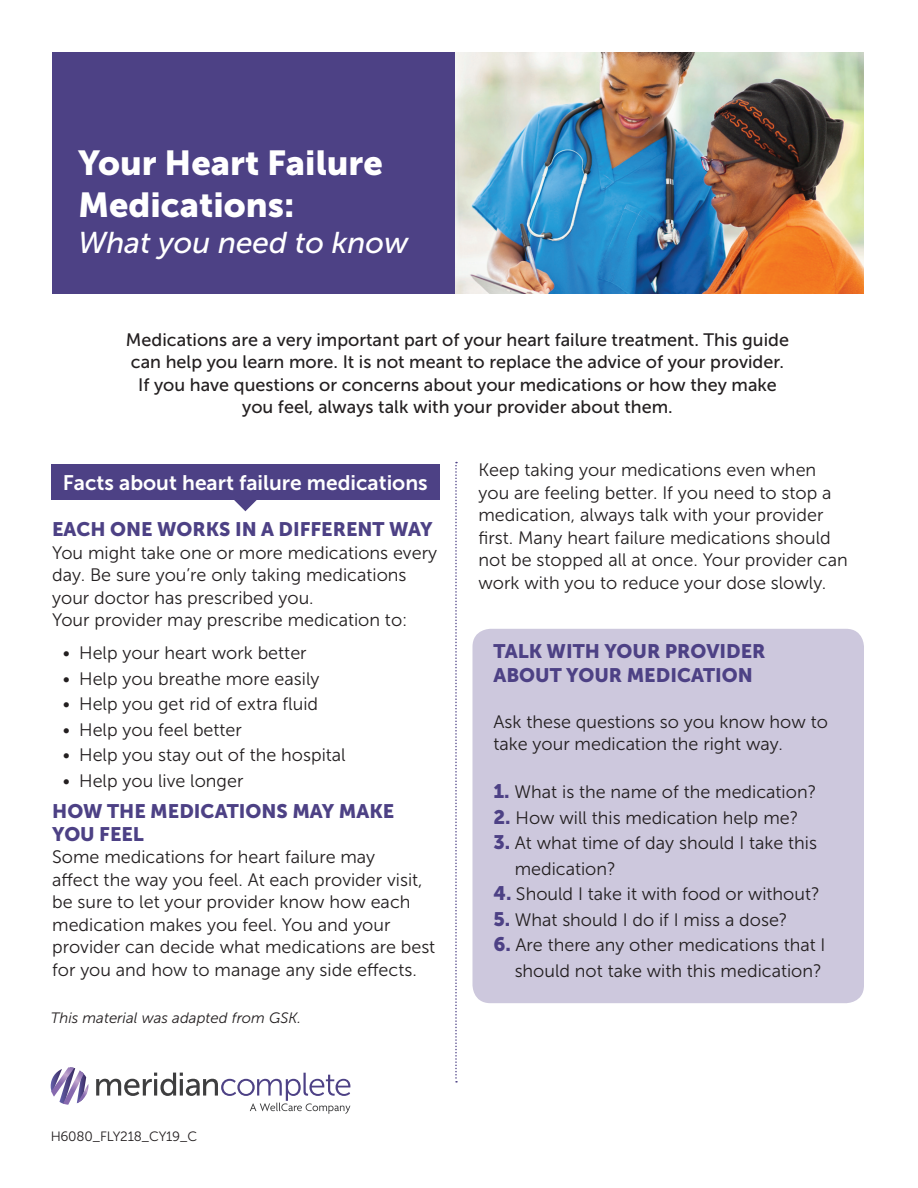
<style>
.page{position:relative;width:918px;height:1188px;background:#fff}
.page>*{position:absolute;margin:0;border:0;box-sizing:border-box;transform-origin:0 0}
.t1{font:34.5px/41.4px "Museo Sans 900";color:#fff}
.t2{font:italic 30px "Museo Sans 500";color:#fff}
.t3{font:21px "Museo Sans 700";color:#fff}
.t4{font:19.5px/23.4px "Museo Sans 900";color:#4d4185}
.t5{font:18px/22.5px "Museo Sans 300";color:#231f20}
.t6{font:18px/22.5px "Museo Sans 500";color:#231f20;text-align:center}
.t7{font:italic 15px "Museo Sans 300";color:#231f20}
.t8{font:13.5px "Museo Sans 300";letter-spacing:-.02em;color:#231f20}
.s1{font-family:"Museo Sans 900";font-size:19.5px;color:#4d4185}
</style>
<div class="page">
<div style="left:472px;top:629px;width:392px;height:374px;background:#cdc8dd;border-radius:18px"></div>
<div style="left:51px;top:464px;width:389px;height:36px;background:#4d4185"></div>
<div style="left:53px;top:52px;width:811px;height:241px;background:#4d4185"></div>
<img style="left:455px;top:52px;width:409px;height:241px">
<svg style="left:234px;top:500px;width:23px;height:11px"></svg>
<svg style="left:455px;top:462px;width:2px;height:621px"></svg>
<svg style="left:51px;top:1067px;width:37px;height:38px"></svg>
<svg style="left:96px;top:1073px;width:254px;height:41px"></svg>
<h1 class="t1" style="left:78px;top:142px;width:306px">Your Heart Failure<br>Medications:</h1>
<h2 class="t2" style="left:78px;top:226px;width:332px">What you need to know</h2>
<p class="t6" style="left:126px;top:328px;width:665px">Medications are a very important part of your heart failure treatment. This guide can help you learn more. It is not meant to replace the advice of your provider.<br>If you have questions or concerns about your medications or how they make you feel, always talk with your provider about them.</p>
<p class="t3" style="left:63px;top:471px;width:366px">Facts about heart failure medications</p>
<p class="t4" style="left:52px;top:517px;width:382px">EACH ONE WORKS IN A DIFFERENT WAY</p>
<p class="t5" style="left:52px;top:541px;width:386px">You might take one or more medications every day. Be sure you’re only taking medications your doctor has prescribed you.<br>Your provider may prescribe medication to:</p>
<p class="t5" style="left:63px;top:642px;width:246px">• Help your heart work better</p>
<p class="t5" style="left:63px;top:667px;width:258px">• Help you breathe more easily</p>
<p class="t5" style="left:63px;top:693px;width:257px">• Help you get rid of extra fluid</p>
<p class="t5" style="left:63px;top:718px;width:181px">• Help you feel better</p>
<p class="t5" style="left:63px;top:744px;width:284px">• Help you stay out of the hospital</p>
<p class="t5" style="left:63px;top:769px;width:182px">• Help you live longer</p>
<p class="t4" style="left:52px;top:799px;width:344px">HOW THE MEDICATIONS MAY MAKE<br>YOU FEEL</p>
<p class="t5" style="left:52px;top:846px;width:385px">Some medications for heart failure may<br>affect the way you feel. At each provider visit, be sure to let your provider know how each medication makes you feel. You and your provider can decide what medications are best for you and how to manage any side effects.</p>
<p class="t7" style="left:51px;top:1010px;width:252px">This material was adapted from GSK.</p>
<p class="t5" style="left:478px;top:459px;width:371px">Keep taking your medications even when you are feeling better. If you need to stop a medication, always talk with your provider first. Many heart failure medications should not be stopped all at once. Your provider can work with you to reduce your dose slowly.</p>
<p class="t4" style="left:494px;top:640px;width:274px">TALK WITH YOUR PROVIDER<br>ABOUT YOUR MEDICATION</p>
<p class="t5" style="left:494px;top:710px;width:336px">Ask these questions so you know how to take your medication the right way.</p>
<p class="t5" style="left:494px;top:781px;width:324px"><span class="s1">1.</span> What is the name of the medication?</p>
<p class="t5" style="left:494px;top:806px;width:306px"><span class="s1">2.</span> How will this medication help me?</p>
<p class="t5" style="left:515px;top:830px;width:304px;line-height:25.5px;text-indent:-21px"><span class="s1">3.</span> At what time of day should I take this medication?</p>
<p class="t5" style="left:494px;top:883px;width:328px"><span class="s1">4.</span> Should I take it with food or without?</p>
<p class="t5" style="left:494px;top:908px;width:296px"><span class="s1">5.</span> What should I do if I miss a dose?</p>
<p class="t5" style="left:494px;top:932px;width:333px;line-height:25.5px;text-align:right"><span class="s1">6.</span> Are there any other medications that I should not take with this medication?</p>
<p class="t8" style="left:51px;top:1129px;width:148px">H6080_FLY218_CY19_C</p>
</div>
